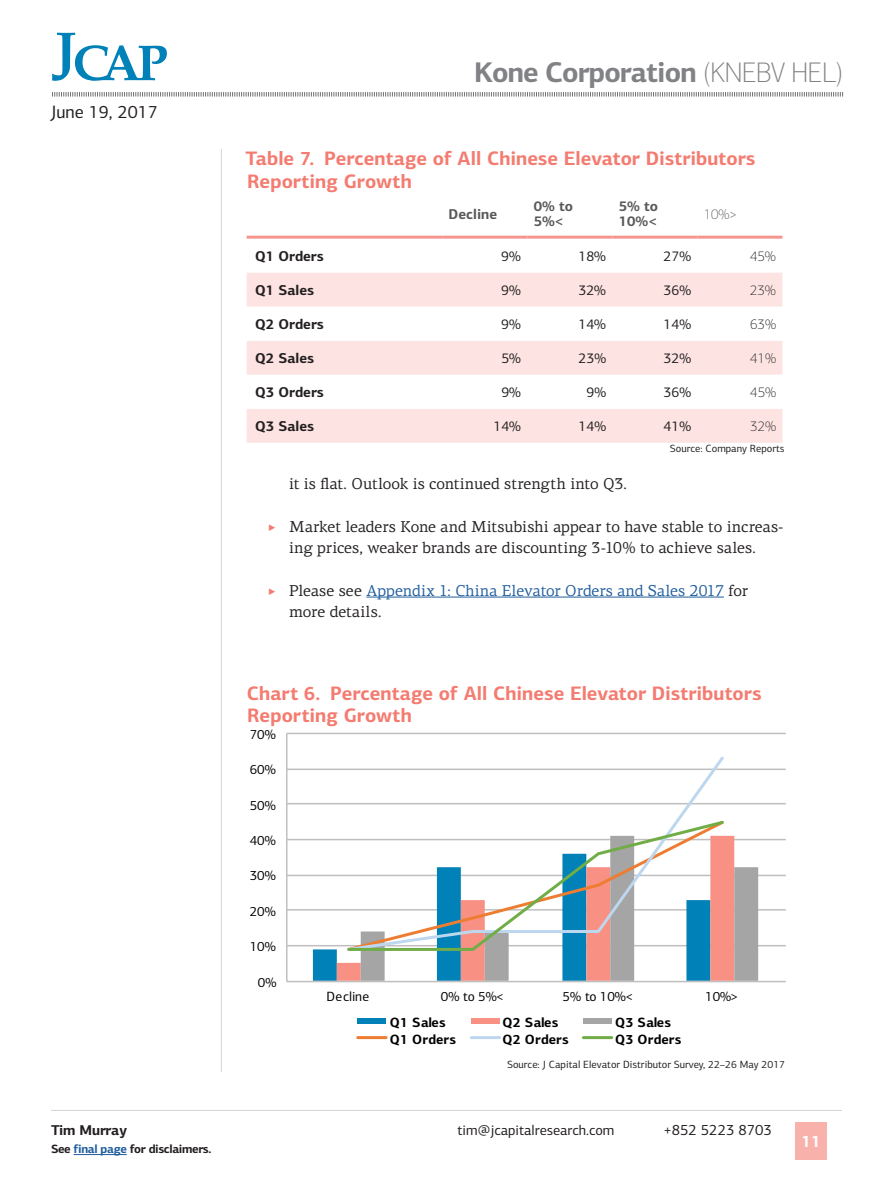
<style>
.page{position:relative;width:893px;height:1191px;background:#fff}
.page>*{position:absolute;margin:0;border:0;box-sizing:border-box;transform-origin:0 0}
.t1{font:700 28.5px "PF Centro Sans Pro";letter-spacing:-.03em;color:#808285}
.t2{font:700 19.5px/22.5px "PF Centro Sans Pro";color:#f47b70}
.t3{font:18px "PF Centro Sans Pro";color:#231f20}
.t4{font:700 16.5px "PF Centro Sans Pro";color:#fff}
.t5{font:15.75px/21.3px "PF Centro Serif Pro";color:#231f20;text-align:center}
.t6{font:15.75px/21.3px "PF Centro Serif Pro";color:#215e9e}
.t7{font:15px "PF Centro Sans Pro";color:#231f20}
.t8{font:14.25px "PF Centro Sans Pro";letter-spacing:-.005em;color:#231f20}
.t9{font:700 14.25px "PF Centro Sans Pro";color:#231f20}
.t10{font:700 14.25px/15px "PF Centro Sans Pro";color:#58595b}
.t11{font:100 14.25px "PF Centro Sans Pro";color:#231f20}
.t12{font:100 14.25px "PF Centro Sans Pro";color:#58595b}
.t13{font:13.5px "PF Centro Sans Pro";color:#000}
.t14{font:700 13.5px "PF Centro Sans Pro";letter-spacing:.025em;color:#000}
.t15{font:700 12px "PF Centro Sans Pro";letter-spacing:-.03em;color:#231f20}
.t16{font:10.5px "PF Centro Sans Pro";color:#231f20}
.s1{font-weight:100}
.s2{color:#f47b70}
.s3{color:#231f20}
.s4{color:#215e9e}
</style>
<div class="page">
<hr style="left:51px;top:1110px;width:791px;height:1px;background:#d1d3d4">
<div style="left:795px;top:1122px;width:32px;height:38px;background:#f8b1ab"></div>
<svg style="left:52px;top:33px;width:115px;height:48px"></svg>
<svg style="left:52px;top:92px;width:791px;height:5px"></svg>
<hr style="left:74px;top:1154px;width:53px;height:1px;background:#215e9e">
<hr style="left:221px;top:149px;width:1px;height:922px;background:#d1d3d4">
<hr style="left:366px;top:597px;width:358px;height:1px;background:#215e9e">
<hr style="left:287px;top:945px;width:498px;height:1px;background:#bfbfbf">
<hr style="left:287px;top:909px;width:498px;height:1px;background:#bfbfbf">
<hr style="left:287px;top:874px;width:498px;height:2px;background:#bfbfbf">
<hr style="left:287px;top:839px;width:498px;height:1px;background:#bfbfbf">
<hr style="left:287px;top:803px;width:498px;height:1px;background:#bfbfbf">
<hr style="left:287px;top:768px;width:498px;height:2px;background:#bfbfbf">
<hr style="left:287px;top:732px;width:498px;height:2px;background:#bfbfbf">
<svg style="left:313px;top:874px;width:24px;height:106px"></svg>
<svg style="left:337px;top:838px;width:24px;height:142px"></svg>
<svg style="left:361px;top:836px;width:397px;height:144px"></svg>
<hr style="left:286px;top:733px;width:1px;height:248px;background:#bfbfbf">
<hr style="left:287px;top:980px;width:498px;height:2px;background:#bfbfbf">
<svg style="left:345px;top:756px;width:381px;height:196px"></svg>
<svg style="left:346px;top:818px;width:380px;height:134px"></svg>
<div style="left:358px;top:1018px;width:28px;height:6px;background:#0081b7"></div>
<div style="left:471px;top:1018px;width:29px;height:6px;background:#f89083"></div>
<div style="left:583px;top:1018px;width:29px;height:6px;background:#a5a5a5"></div>
<hr style="left:358px;top:1036px;width:28px;height:3px;background:#ed7d31">
<hr style="left:471px;top:1036px;width:29px;height:3px;background:#bdd7ee">
<hr style="left:583px;top:1036px;width:29px;height:3px;background:#70ad47">
<div style="left:247px;top:273px;width:535px;height:170px;background:#fde4e2"></div>
<svg style="left:247px;top:307px;width:535px;height:102px"></svg>
<hr style="left:247px;top:236px;width:195px;height:3px;background:#f6958d">
<hr style="left:442px;top:236px;width:85px;height:3px;background:#f6958d">
<hr style="left:527px;top:236px;width:85px;height:3px;background:#f6958d">
<hr style="left:612px;top:236px;width:85px;height:3px;background:#f6958d">
<hr style="left:697px;top:236px;width:85px;height:3px;background:#f6958d">
<p class="t3" style="left:51px;top:101px;width:108px">June 19, 2017</p>
<h1 class="t1" style="left:474px;top:54px;width:370px">Kone Corporation <span class="s1">(KNEBV HEL)</span></h1>
<p class="t2" style="left:245px;top:147px;width:512px">Table 7. Percentage of All Chinese Elevator Distributors<br>Reporting Growth</p>
<p class="t10" style="left:449px;top:206px;width:50px">Decline</p>
<p class="t10" style="left:534px;top:199px;width:41px">0% to<br>5%&lt;</p>
<p class="t10" style="left:619px;top:199px;width:41px">5% to<br>10%&lt;</p>
<p class="t12" style="left:704px;top:206px;width:35px">10%&gt;</p>
<p class="t9" style="left:255px;top:247px;width:70px">Q1 Orders</p>
<p class="t8" style="left:501px;top:247px;width:21px">9%</p>
<p class="t8" style="left:578px;top:247px;width:29px">18%</p>
<p class="t8" style="left:663px;top:247px;width:29px">27%</p>
<p class="t11" style="left:750px;top:247px;width:27px">45%</p>
<p class="t9" style="left:255px;top:281px;width:61px">Q1 Sales</p>
<p class="t8" style="left:501px;top:281px;width:21px">9%</p>
<p class="t8" style="left:578px;top:281px;width:29px">32%</p>
<p class="t8" style="left:663px;top:281px;width:29px">36%</p>
<p class="t11" style="left:750px;top:281px;width:27px">23%</p>
<p class="t9" style="left:255px;top:315px;width:70px">Q2 Orders</p>
<p class="t8" style="left:501px;top:315px;width:21px">9%</p>
<p class="t8" style="left:578px;top:315px;width:29px">14%</p>
<p class="t8" style="left:663px;top:315px;width:29px">14%</p>
<p class="t11" style="left:750px;top:315px;width:27px">63%</p>
<p class="t9" style="left:255px;top:349px;width:61px">Q2 Sales</p>
<p class="t8" style="left:501px;top:349px;width:21px">5%</p>
<p class="t8" style="left:578px;top:349px;width:29px">23%</p>
<p class="t8" style="left:663px;top:349px;width:29px">32%</p>
<p class="t11" style="left:750px;top:350px;width:27px">41%</p>
<p class="t9" style="left:255px;top:383px;width:70px">Q3 Orders</p>
<p class="t8" style="left:501px;top:383px;width:21px">9%</p>
<p class="t8" style="left:586px;top:383px;width:21px">9%</p>
<p class="t8" style="left:663px;top:383px;width:29px">36%</p>
<p class="t11" style="left:750px;top:384px;width:27px">45%</p>
<p class="t9" style="left:255px;top:417px;width:61px">Q3 Sales</p>
<p class="t8" style="left:493px;top:417px;width:29px">14%</p>
<p class="t8" style="left:578px;top:417px;width:29px">14%</p>
<p class="t8" style="left:663px;top:417px;width:29px">41%</p>
<p class="t11" style="left:750px;top:418px;width:27px">32%</p>
<p class="t16" style="left:670px;top:442px;width:116px">Source: Company Reports</p>
<p class="t5" style="left:289px;top:473px;width:339px">it is flat. Outlook is continued strength into Q3.</p>
<p class="t5" style="left:268px;top:516px;width:517px"><span class="s2">‣</span> Market leaders Kone and Mitsubishi appear to have stable to increas&shy;ing prices, weaker brands are discounting 3-10% to achieve sales.</p>
<p class="t6" style="left:289px;top:579px;width:460px;text-indent:-21px"><span class="s2">‣</span> <span class="s3">Please see</span> Appendix 1: China Elevator Orders and Sales 2017 <span class="s3">for more details.</span></p>
<p class="t2" style="left:247px;top:681px;width:516px">Chart 6. Percentage of All Chinese Elevator Distributors<br>Reporting Growth</p>
<p class="t13" style="left:250px;top:726px;width:27px">70%</p>
<p class="t13" style="left:250px;top:761px;width:27px">60%</p>
<p class="t13" style="left:250px;top:797px;width:27px">50%</p>
<p class="t13" style="left:250px;top:832px;width:27px">40%</p>
<p class="t13" style="left:250px;top:867px;width:27px">30%</p>
<p class="t13" style="left:250px;top:903px;width:27px">20%</p>
<p class="t13" style="left:250px;top:938px;width:27px">10%</p>
<p class="t13" style="left:258px;top:974px;width:20px">0%</p>
<p class="t13" style="left:327px;top:988px;width:44px">Decline</p>
<p class="t13" style="left:441px;top:988px;width:64px">0% to 5%&lt;</p>
<p class="t13" style="left:563px;top:988px;width:72px">5% to 10%&lt;</p>
<p class="t13" style="left:705px;top:988px;width:34px">10%&gt;</p>
<p class="t14" style="left:390px;top:1014px;width:57px">Q1 Sales</p>
<p class="t14" style="left:502px;top:1014px;width:57px">Q2 Sales</p>
<p class="t14" style="left:615px;top:1014px;width:57px">Q3 Sales</p>
<p class="t14" style="left:390px;top:1030px;width:68px">Q1 Orders</p>
<p class="t14" style="left:502px;top:1030px;width:68px">Q2 Orders</p>
<p class="t14" style="left:615px;top:1030px;width:68px">Q3 Orders</p>
<p class="t16" style="left:507px;top:1058px;width:280px">Source: J Capital Elevator Distributor Survey, 22–26 May 2017</p>
<p class="t9" style="left:51px;top:1121px;width:78px">Tim Murray</p>
<p class="t8" style="left:458px;top:1121px;width:158px">tim@jcapitalresearch.com</p>
<p class="t7" style="left:663px;top:1121px;width:110px">+852 5223 8703</p>
<p class="t15" style="left:51px;top:1141px;width:162px">See <span class="s4">final page</span> for disclaimers.</p>
<p class="t4" style="left:801px;top:1131px;width:21px">11</p>
</div>
